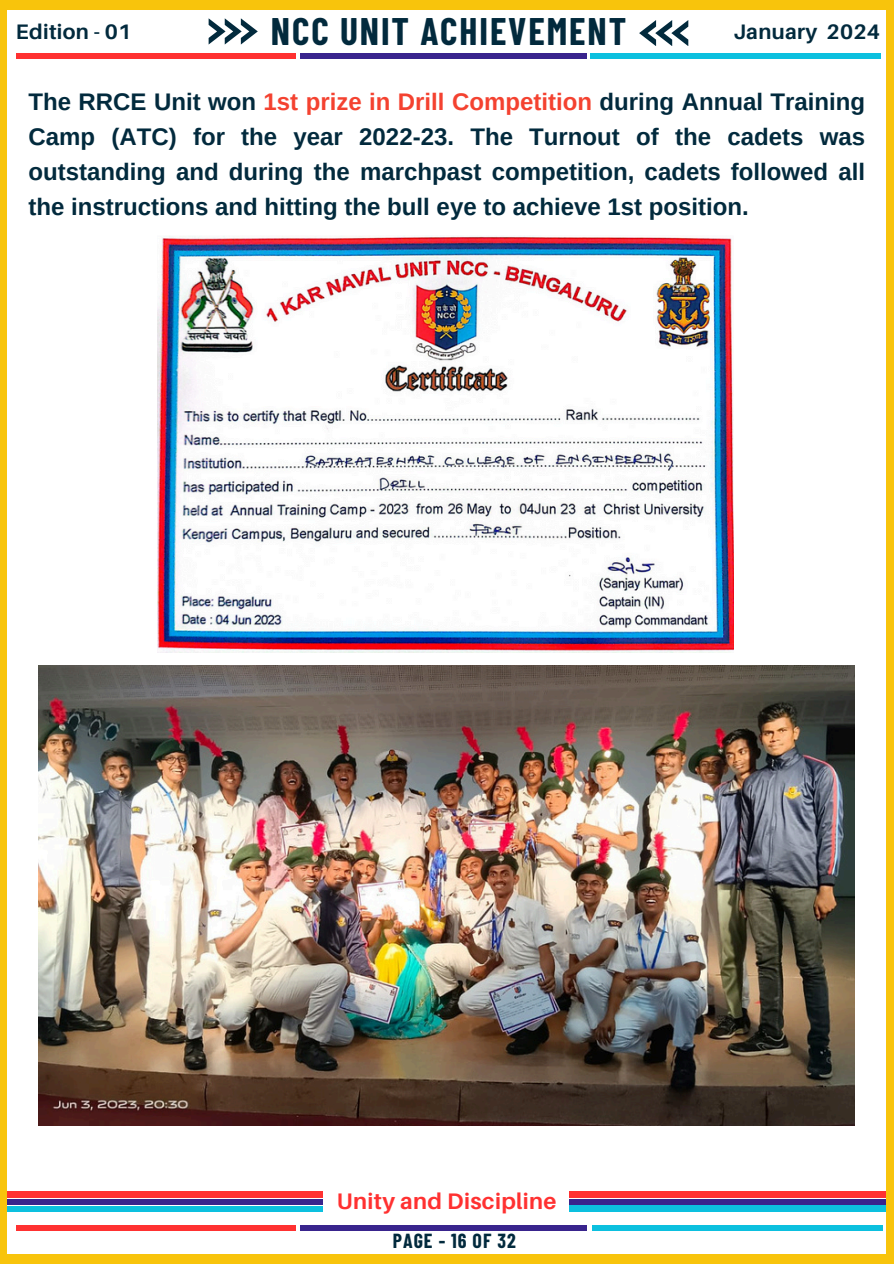
<style>
.page{position:relative;width:894px;height:1264px;background:#fff}
.page>*{position:absolute;margin:0;border:0;box-sizing:border-box;transform-origin:0 0}
.t1{font:700 37.5px "Barlow Condensed";letter-spacing:.05em;color:#022a3d}
.t2{font:700 24px/34.8px "Arimo";color:#022a3d;text-align:justify}
.t3{font:700 22.5px "Aileron";letter-spacing:.015em;color:#ff3131}
.t4{font:700 21px "Aileron";letter-spacing:.015em;color:#022a3d}
.t5{font:700 19.95px "Barlow Condensed";letter-spacing:.05em;color:#022a3d}
.s1{color:#f44230}
</style>
<div class="page">
<svg style="left:208px;top:18px;width:50px;height:26px"></svg>
<svg style="left:639px;top:20px;width:49px;height:26px"></svg>
<div style="left:0;top:1253px;width:893px;height:10px;background:#f8c40c"></div>
<div style="left:0;top:0;width:893px;height:9px;background:#f8c40c"></div>
<div style="left:16px;top:54px;width:279px;height:5px;background:#ff3131"></div>
<div style="left:300px;top:54px;width:286px;height:5px;background:#39248d"></div>
<div style="left:590px;top:53px;width:290px;height:6px;background:#0cc0df"></div>
<div style="left:16px;top:1224px;width:279px;height:6px;background:#ff3131"></div>
<div style="left:300px;top:1224px;width:286px;height:6px;background:#39248d"></div>
<div style="left:592px;top:1224px;width:290px;height:6px;background:#0cc0df"></div>
<div style="left:0;top:1191px;width:323px;height:6px;background:#ff3131"></div>
<div style="left:569px;top:1191px;width:323px;height:6px;background:#ff3131"></div>
<div style="left:0;top:1198px;width:323px;height:6px;background:#39248d"></div>
<div style="left:569px;top:1205px;width:323px;height:6px;background:#0cc0df"></div>
<div style="left:0;top:1205px;width:323px;height:6px;background:#0cc0df"></div>
<div style="left:569px;top:1198px;width:323px;height:6px;background:#39248d"></div>
<div style="left:885px;top:0;width:8px;height:1263px;background:#f8c40c"></div>
<div style="left:0;top:0;width:7px;height:1263px;background:#f8c40c"></div>
<img style="left:38px;top:666px;width:816px;height:459px">
<img style="left:158px;top:236px;width:574px;height:416px">
<p class="t4" style="left:16px;top:18px;width:117px">Edition - 01</p>
<p class="t1" style="left:271px;top:7px;width:357px">NCC UNIT ACHIEVEMENT</p>
<h2 class="t4" style="left:733px;top:18px;width:148px">January 2024</h2>
<p class="t2" style="left:28px;top:85px;width:838px">The RRCE Unit won <span class="s1">1st prize in Drill Competition</span> during Annual Training Camp (ATC) for the year 2022-23. The Turnout of the cadets was outstanding and during the marchpast competition, cadets followed all the instructions and hitting the bull eye to achieve 1st position.</p>
<h1 class="t3" style="left:337px;top:1186px;width:221px">Unity and Discipline</h1>
<p class="t5" style="left:393px;top:1227px;width:124px">PAGE - 16 OF 32</p>
</div>
